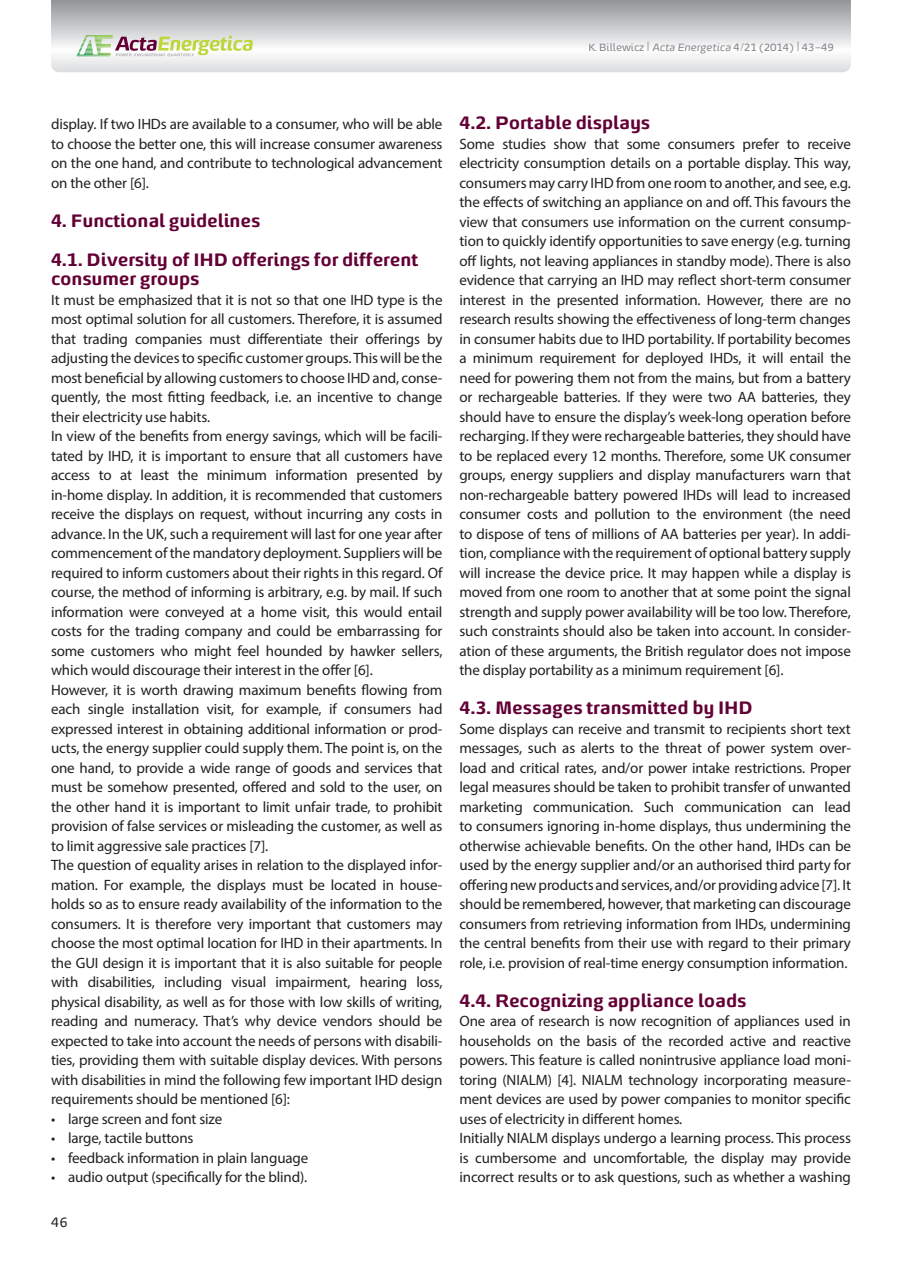
<style>
.page{position:relative;width:902px;height:1263px;background:#fff}
.page>*{position:absolute;margin:0;border:0;box-sizing:border-box;transform-origin:0 0}
.t1{font:700 18px/39px "Energa";letter-spacing:-.01em;color:#630035}
.t2{font:15px/19.5px "Myriad Pro";letter-spacing:-.01em;color:#231f20;text-align:justify}
.t3{font:13.5px "Energa";color:#231f20}
.t4{font:10.5px "Energa";letter-spacing:-.01em;color:#808285}
.s1{font-size:13.5px}
.s2{font-style:italic}
</style>
<div class="page">
<svg style="left:51px;top:0;width:799px;height:72px"></svg>
<svg style="left:76px;top:35px;width:177px;height:21px"></svg>
<p class="t4" style="left:588px;top:41px;width:247px">K. Billewicz <span class="s1">|</span> <span class="s2">Acta Energetica</span> 4/21 (2014) <span class="s1">|</span> 43–49</p>
<p class="t2" style="left:51px;top:114px;width:393px">display. If two IHDs are available to a consumer, who will be able to choose the better one, this will increase consumer awareness on the one hand, and contribute to technological advancement on the other [6].</p>
<p class="t1" style="left:51px;top:200px;width:369px">4. Functional guidelines<br>4.1. Diversity of IHD offerings for different</p>
<p class="t1" style="left:51px;top:258px;width:150px">consumer groups</p>
<p class="t2" style="left:51px;top:290px;width:393px;text-align:left">It must be emphasized that it is not so that one IHD type is the most optimal solution for all customers. Therefore, it is assumed that trading companies must differentiate their offerings by adjusting the devices to specific customer groups. This will be the most beneficial by allowing customers to choose IHD and, conse&shy;quently, the most fitting feedback, i.e. an incentive to change their electricity use habits.<br>In view of the benefits from energy savings, which will be facili&shy;tated by IHD, it is important to ensure that all customers have access to at least the minimum information presented by in-home display. In addition, it is recommended that customers receive the displays on request, without incurring any costs in advance. In the UK, such a requirement will last for one year after commencement of the mandatory deployment. Suppliers will be required to inform customers about their rights in this regard. Of course, the method of informing is arbitrary, e.g. by mail. If such information were conveyed at a home visit, this would entail costs for the trading company and could be embarrassing for some customers who might feel hounded by hawker sellers, which would discourage their interest in the offer [6].<br>However, it is worth drawing maximum benefits flowing from each single installation visit, for example, if consumers had expressed interest in obtaining additional information or prod&shy;ucts, the energy supplier could supply them. The point is, on the one hand, to provide a wide range of goods and services that must be somehow presented, offered and sold to the user, on the other hand it is important to limit unfair trade, to prohibit provision of false services or misleading the customer, as well as to limit aggressive sale practices [7].<br>The question of equality arises in relation to the displayed infor&shy;mation. For example, the displays must be located in house&shy;holds so as to ensure ready availability of the information to the consumers. It is therefore very important that customers may choose the most optimal location for IHD in their apartments. In the GUI design it is important that it is also suitable for people with disabilities, including visual impairment, hearing loss, physical disability, as well as for those with low skills of writing, reading and numeracy. That’s why device vendors should be expected to take into account the needs of persons with disabili&shy;ties, providing them with suitable display devices. With persons with disabilities in mind the following few important IHD design requirements should be mentioned [6]:</p>
<p class="t2" style="left:51px;top:1109px;width:173px">• large screen and font size</p>
<p class="t2" style="left:51px;top:1128px;width:144px">• large, tactile buttons</p>
<p class="t2" style="left:51px;top:1148px;width:259px">• feedback information in plain language</p>
<p class="t2" style="left:51px;top:1167px;width:258px">• audio output (specifically for the blind).</p>
<p class="t3" style="left:51px;top:1213px;width:18px">46</p>
<p class="t1" style="left:459px;top:102px;width:192px">4.2. Portable displays</p>
<p class="t2" style="left:459px;top:134px;width:393px">Some studies show that some consumers prefer to receive electricity consumption details on a portable display. This way, consumers may carry IHD from one room to another, and see, e.g. the effects of switching an appliance on and off. This favours the view that consumers use information on the current consump&shy;tion to quickly identify opportunities to save energy (e.g. turning off lights, not leaving appliances in standby mode). There is also evidence that carrying an IHD may reflect short-term consumer interest in the presented information. However, there are no research results showing the effectiveness of long-term changes in consumer habits due to IHD portability. If portability becomes a minimum requirement for deployed IHDs, it will entail the need for powering them not from the mains, but from a battery or rechargeable batteries. If they were two AA batteries, they should have to ensure the display’s week-long operation before recharging. If they were rechargeable batteries, they should have to be replaced every 12 months. Therefore, some UK consumer groups, energy suppliers and display manufacturers warn that non-rechargeable battery powered IHDs will lead to increased consumer costs and pollution to the environment (the need to dispose of tens of millions of AA batteries per year). In addi&shy;tion, compliance with the requirement of optional battery supply will increase the device price. It may happen while a display is moved from one room to another that at some point the signal strength and supply power availability will be too low. Therefore, such constraints should also be taken into account. In consider&shy;ation of these arguments, the British regulator does not impose the display portability as a minimum requirement [6].</p>
<p class="t1" style="left:459px;top:687px;width:294px">4.3. Messages transmitted by IHD</p>
<p class="t2" style="left:459px;top:719px;width:393px">Some displays can receive and transmit to recipients short text messages, such as alerts to the threat of power system over&shy;load and critical rates, and/or power intake restrictions. Proper legal measures should be taken to prohibit transfer of unwanted marketing communication. Such communication can lead to consumers ignoring in-home displays, thus undermining the otherwise achievable benefits. On the other hand, IHDs can be used by the energy supplier and/or an authorised third party for offering new products and services, and/or providing advice [7]. It should be remembered, however, that marketing can discourage consumers from retrieving information from IHDs, undermining the central benefits from their use with regard to their primary role, i.e. provision of real-time energy consumption information.</p>
<p class="t1" style="left:459px;top:980px;width:288px">4.4. Recognizing appliance loads</p>
<p class="t2" style="left:459px;top:1011px;width:393px;text-align:left">One area of research is now recognition of appliances used in households on the basis of the recorded active and reactive powers. This feature is called nonintrusive appliance load moni&shy;toring (NIALM) [4]. NIALM technology incorporating measure&shy;ment devices are used by power companies to monitor specific uses of electricity in different homes.<br>Initially NIALM displays undergo a learning process. This process is cumbersome and uncomfortable, the display may provide incorrect results or to ask questions, such as whether a washing</p>
</div>
